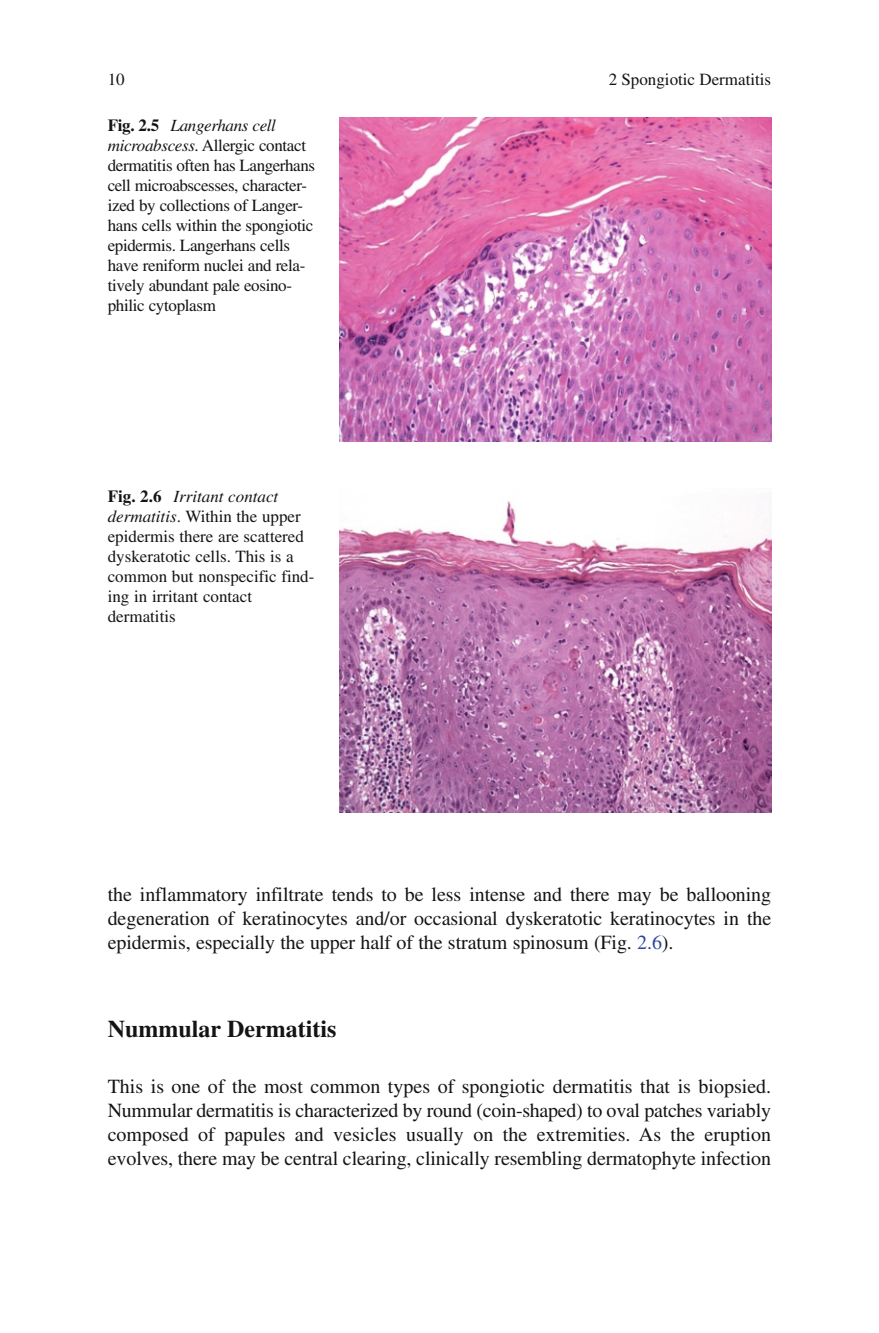
<style>
.page{position:relative;width:879px;height:1333px;background:#fff}
.page>*{position:absolute;margin:0;border:0;box-sizing:border-box;transform-origin:0 0}
.t1{font:700 24px "Times";color:#131413}
.t2{font:20px/24px "Times";letter-spacing:-.005em;color:#131413;text-align:justify}
.t3{font:17px/20px "Times";letter-spacing:-.02em;color:#131413}
.t4{font:17px/20px "Times";color:#131413}
.s1{font-weight:700}
.s2{font-style:italic}
.s3{color:#2e45a1}
</style>
<div class="page">
<img style="left:339px;top:117px;width:432px;height:324px">
<img style="left:339px;top:497px;width:432px;height:315px">
<p class="t3" style="left:108px;top:70px;width:18px">10</p>
<p class="t4" style="left:609px;top:70px;width:164px">2 Spongiotic Dermatitis</p>
<p class="t3" style="left:108px;top:115px;width:209px"><span class="s1">Fig. 2.5</span> <span class="s2">Langerhans cell microabscess</span>. Allergic contact dermatitis often has Langerhans cell microabscesses, character&shy;ized by collections of Langer&shy;hans cells within the spongiotic epidermis. Langerhans cells have reniform nuclei and rela&shy;tively abundant pale eosino&shy;philic cytoplasm</p>
<p class="t4" style="left:108px;top:486px;width:208px"><span class="s1">Fig. 2.6</span> <span class="s2">Irritant contact dermatitis</span>. Within the upper epidermis there are scattered dyskeratotic cells. This is a common but nonspecific find&shy;ing in irritant contact dermatitis</p>
<p class="t2" style="left:108px;top:882px;width:665px">the inflammatory infiltrate tends to be less intense and there may be ballooning degeneration of keratinocytes and/or occasional dyskeratotic keratinocytes in the epidermis, especially the upper half of the stratum spinosum (Fig. <span class="s3">2.6</span>).</p>
<p class="t1" style="left:108px;top:1014px;width:230px">Nummular Dermatitis</p>
<p class="t2" style="left:108px;top:1074px;width:665px">This is one of the most common types of spongiotic dermatitis that is biopsied.<br>Nummular dermatitis is characterized by round (coin-shaped) to oval patches variably composed of papules and vesicles usually on the extremities. As the eruption evolves, there may be central clearing, clinically resembling dermatophyte infection</p>
</div>
